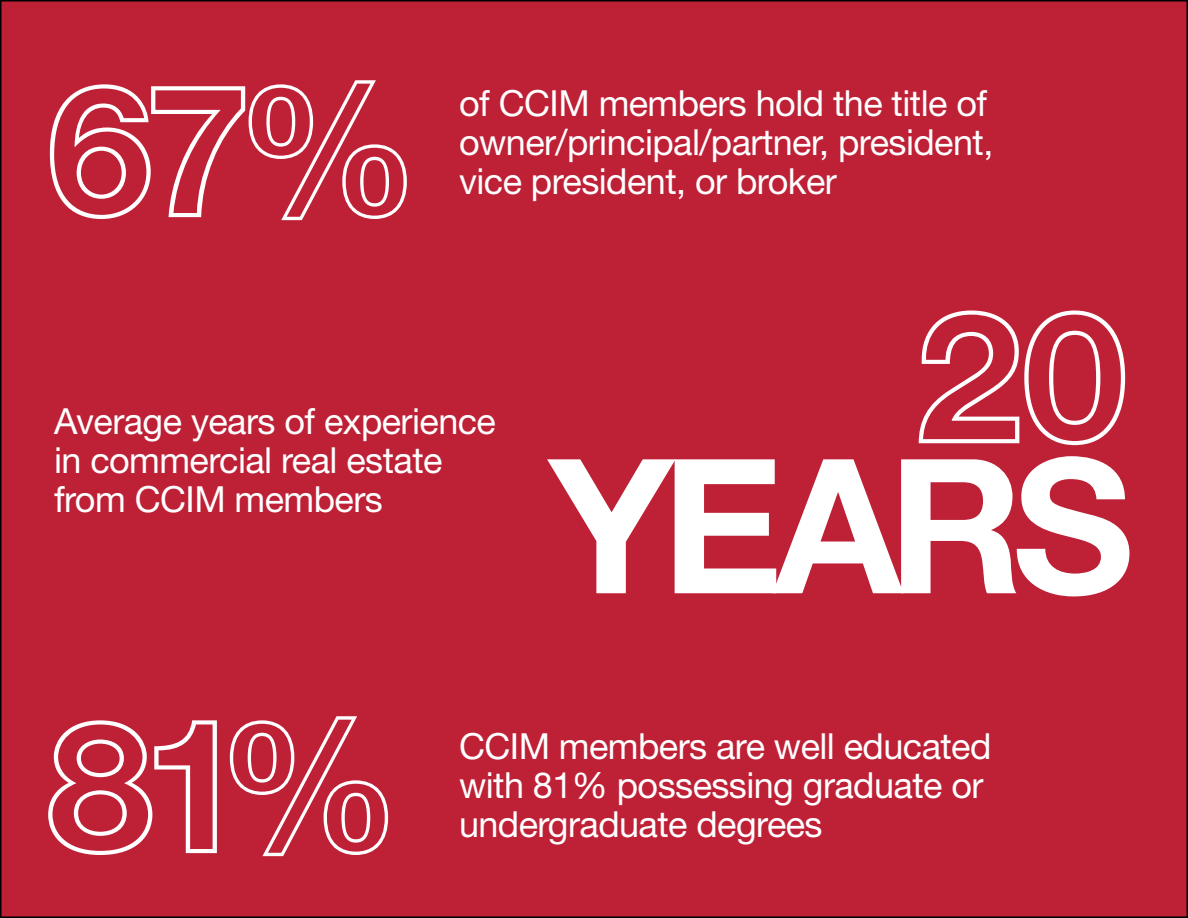
<style>
.page{position:relative;width:1188px;height:918px;background:#fff}
.page>*{position:absolute;margin:0;border:0;box-sizing:border-box;transform-origin:0 0}
.t1{font:187.5px "Helvetica Neue Bold Outline";color:#fff}
.t2{font:700 187.5px "Helvetica Neue";letter-spacing:-.06em;color:#fff}
.t3{font:36px/39px "Helvetica Neue";letter-spacing:-.015em;color:#fff}
</style>
<div class="page">
<div style="left:1px;top:1px;width:1186px;height:916px;background:#be2036"></div>
<h1 class="t1" style="left:41px;top:31px;width:382px">67%</h1>
<p class="t3" style="left:459px;top:83px;width:536px">of CCIM members hold the title of owner/principal/partner, president, vice president, or broker</p>
<p class="t3" style="left:54px;top:401px;width:443px">Average years of experience in commercial real estate from CCIM members</p>
<h1 class="t1" style="left:911px;top:257px;width:224px">20</h1>
<h1 class="t2" style="left:549px;top:410px;width:587px">YEARS</h1>
<h1 class="t1" style="left:41px;top:667px;width:363px">81%</h1>
<p class="t3" style="left:459px;top:726px;width:534px">CCIM members are well educated with 81% possessing graduate or undergraduate degrees</p>
</div>
